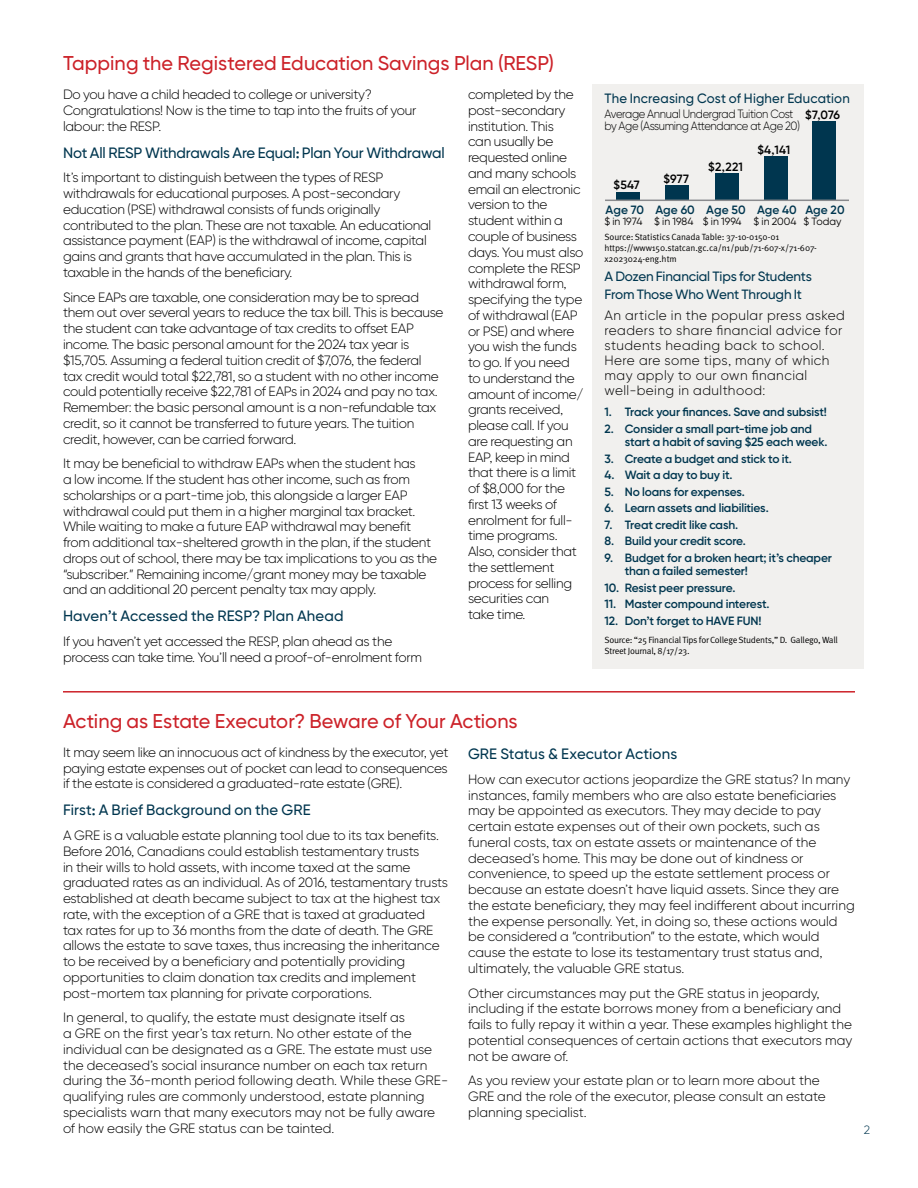
<style>
.page{position:relative;width:918px;height:1188px;background:#fff}
.page>*{position:absolute;margin:0;border:0;box-sizing:border-box;transform-origin:0 0}
.t1{font:500 19.95px "Gilroy BN";color:#cc2229}
.t2{font:500 15px "Gilroy BN";color:#00364f}
.t3{font:300 13.5px/15.8px "Gilroy BN";letter-spacing:-.02em;color:#000}
.t4{font:300 13.5px/15.8px "Gilroy BN";color:#000}
.t5{font:300 13.5px/15px "Gilroy BN";letter-spacing:.03em;color:#000}
.t6{font:500 13.5px/18px "Gilroy BN";letter-spacing:-.01em;color:#00364f}
.t7{font:500 13.5px "Gilroy BN";letter-spacing:.015em;color:#00364f}
.t8{font:600 12px/13.5px "Gilroy BN";letter-spacing:-.015em;color:#00364f}
.t9{font:300 12px/12px "Gilroy BN";letter-spacing:-.03em;color:#000;scale:.93 1}
.t10{font:600 12px "Gilroy BN";letter-spacing:.01em;color:#000}
.t11{font:600 12px "Gilroy BN";letter-spacing:.005em;color:#00364f}
.t12{font:300 12px "Gilroy BN";color:#00364f}
.t13{font:10.5px "Gilroy BN";color:#000}
.t14{font:9px/10.8px "Meta Pro Norm";letter-spacing:-.025em;color:#000}
</style>
<div class="page">
<div style="left:592px;top:84px;width:272px;height:584px;background:#f1f0ee"></div>
<div style="left:665px;top:185px;width:23px;height:14px;background:#00364f"></div>
<div style="left:616px;top:192px;width:23px;height:8px;background:#00364f"></div>
<div style="left:715px;top:173px;width:24px;height:27px;background:#00364f"></div>
<div style="left:764px;top:156px;width:23px;height:44px;background:#00364f"></div>
<div style="left:813px;top:121px;width:23px;height:79px;background:#00364f"></div>
<hr style="left:605px;top:200px;width:244px;height:1px;background:#898a8d">
<hr style="left:63px;top:691px;width:792px;height:2px;background:#cc2229">
<h1 class="t1" style="left:63px;top:51px;width:493px">Tapping the Registered Education Savings Plan (RESP)</h1>
<p class="t3" style="left:63px;top:86px;width:355px">Do you have a child headed to college or university?<br>Congratulations! Now is the time to tap into the fruits of your labour: the RESP.</p>
<p class="t2" style="left:63px;top:143px;width:383px">Not All RESP Withdrawals Are Equal: Plan Your Withdrawal</p>
<p class="t3" style="left:63px;top:170px;width:370px">It’s important to distinguish between the types of RESP withdrawals for educational purposes. A post-secondary education (PSE) withdrawal consists of funds originally contributed to the plan. These are not taxable. An educational assistance payment (EAP) is the withdrawal of income, capital gains and grants that have accumulated in the plan. This is taxable in the hands of the beneficiary.</p>
<p class="t3" style="left:63px;top:289px;width:382px">Since EAPs are taxable, one consideration may be to spread them out over several years to reduce the tax bill. This is because the student can take advantage of tax credits to offset EAP income. The basic personal amount for the 2024 tax year is $15,705. Assuming a federal tuition credit of $7,076, the federal tax credit would total $22,781, so a student with no other income could potentially receive $22,781 of EAPs in 2024 and pay no tax.<br>Remember: the basic personal amount is a non-refundable tax credit, so it cannot be transferred to future years. The tuition credit, however, can be carried forward.</p>
<p class="t3" style="left:63px;top:456px;width:376px">It may be beneficial to withdraw EAPs when the student has<br>a low income. If the student has other income, such as from scholarships or a part-time job, this alongside a larger EAP withdrawal could put them in a higher marginal tax bracket.<br>While waiting to make a future EAP withdrawal may benefit from additional tax-sheltered growth in the plan, if the student drops out of school, there may be tax implications to you as the “subscriber.” Remaining income/grant money may be taxable and an additional 20 percent penalty tax may apply.</p>
<p class="t2" style="left:63px;top:607px;width:282px">Haven’t Accessed the RESP? Plan Ahead</p>
<p class="t3" style="left:63px;top:633px;width:361px">If you haven’t yet accessed the RESP, plan ahead as the process can take time. You’ll need a proof-of-enrolment form</p>
<p class="t3" style="left:468px;top:86px;width:117px">completed by the post-secondary institution. This<br>can usually be requested online and many schools email an electronic version to the student within a couple of business days. You must also complete the RESP withdrawal form, specifying the type of withdrawal (EAP or PSE) and where you wish the funds to go. If you need to understand the amount of income/ grants received, please call. If you are requesting an<br>EAP, keep in mind that there is a limit of $8,000 for the first 13 weeks of enrolment for full&shy;time programs.<br>Also, consider that the settlement process for selling securities can<br>take time.</p>
<p class="t7" style="left:604px;top:90px;width:247px">The Increasing Cost of Higher Education</p>
<p class="t9" style="left:604px;top:108px;width:212px">Average Annual Undergrad Tuition Cost by Age (Assuming Attendance at Age 20)</p>
<p class="t10" style="left:805px;top:107px;width:36px">$7,076</p>
<p class="t10" style="left:614px;top:178px;width:28px">$547</p>
<p class="t10" style="left:663px;top:171px;width:27px">$977</p>
<p class="t10" style="left:708px;top:159px;width:36px">$2,221</p>
<p class="t10" style="left:757px;top:142px;width:34px">$4,141</p>
<p class="t11" style="left:606px;top:202px;width:240px">Age 70 Age 60 Age 50 Age 40 Age 20</p>
<p class="t13" style="left:604px;top:215px;width:239px">$ in 1974 $ in 1984 $ in 1994 $ in 2004 $ Today</p>
<p class="t14" style="left:604px;top:231px;width:214px">Source: Statistics Canada Table: 37-10-0150-01 https://www150.statcan.gc.ca/n1/pub/71-607-x/71-607- x2023024-eng.htm</p>
<p class="t6" style="left:604px;top:267px;width:209px">A Dozen Financial Tips for Students<br>From Those Who Went Through It</p>
<p class="t5" style="left:604px;top:308px;width:242px">An article in the popular press asked readers to share financial advice for students heading back to school.<br>Here are some tips, many of which may apply to our own financial well-being in adulthood:</p>
<p class="t8" style="left:604px;top:405px;width:224px">1. Track your finances. Save and subsist!</p>
<p class="t8" style="left:625px;top:422px;width:204px;text-indent:-20px">2. Consider a small part-time job and start a habit of saving $25 each week.</p>
<p class="t8" style="left:604px;top:452px;width:189px">3. Create a budget and stick to it.</p>
<p class="t8" style="left:604px;top:468px;width:130px">4. Wait a day to buy it.</p>
<p class="t8" style="left:604px;top:485px;width:142px">5. No loans for expenses.</p>
<p class="t8" style="left:604px;top:501px;width:166px">6. Learn assets and liabilities.</p>
<p class="t8" style="left:604px;top:518px;width:135px">7. Treat credit like cash.</p>
<p class="t8" style="left:604px;top:534px;width:143px">8. Build your credit score.</p>
<p class="t8" style="left:625px;top:551px;width:209px;text-indent:-20px">9. Budget for a broken heart; it’s cheaper than a failed semester!</p>
<p class="t8" style="left:604px;top:581px;width:132px">10. Resist peer pressure.</p>
<p class="t8" style="left:604px;top:597px;width:167px">11. Master compound interest.</p>
<p class="t8" style="left:604px;top:614px;width:159px">12. Don’t forget to HAVE FUN!</p>
<p class="t14" style="left:604px;top:634px;width:235px">Source: “25 Financial Tips for College Students,” D. Gallego, Wall<br>Street Journal, 8/17/23.</p>
<h1 class="t1" style="left:63px;top:708px;width:456px">Acting as Estate Executor? Beware of Your Actions</h1>
<p class="t3" style="left:63px;top:744px;width:387px;text-align:justify">It may seem like an innocuous act of kindness by the executor, yet paying estate expenses out of pocket can lead to consequences if the estate is considered a graduated-rate estate (GRE).</p>
<p class="t2" style="left:63px;top:801px;width:249px">First: A Brief Background on the GRE</p>
<p class="t3" style="left:63px;top:827px;width:386px">A GRE is a valuable estate planning tool due to its tax benefits.<br>Before 2016, Canadians could establish testamentary trusts<br>in their wills to hold assets, with income taxed at the same graduated rates as an individual. As of 2016, testamentary trusts established at death became subject to tax at the highest tax rate, with the exception of a GRE that is taxed at graduated tax rates for up to 36 months from the date of death. The GRE allows the estate to save taxes, thus increasing the inheritance to be received by a beneficiary and potentially providing opportunities to claim donation tax credits and implement post-mortem tax planning for private corporations.</p>
<p class="t4" style="left:63px;top:1010px;width:387px">In general, to qualify, the estate must designate itself as<br>a GRE on the first year’s tax return. No other estate of the individual can be designated as a GRE. The estate must use the deceased’s social insurance number on each tax return during the 36-month period following death. While these GRE&shy;qualifying rules are commonly understood, estate planning specialists warn that many executors may not be fully aware of how easily the GRE status can be tainted.</p>
<p class="t2" style="left:468px;top:745px;width:211px">GRE Status &amp; Executor Actions</p>
<p class="t4" style="left:468px;top:771px;width:388px">How can executor actions jeopardize the GRE status? In many instances, family members who are also estate beneficiaries may be appointed as executors. They may decide to pay certain estate expenses out of their own pockets, such as funeral costs, tax on estate assets or maintenance of the deceased’s home. This may be done out of kindness or convenience, to speed up the estate settlement process or because an estate doesn’t have liquid assets. Since they are the estate beneficiary, they may feel indifferent about incurring the expense personally. Yet, in doing so, these actions would be considered a “contribution” to the estate, which would cause the estate to lose its testamentary trust status and, ultimately, the valuable GRE status.</p>
<p class="t4" style="left:468px;top:985px;width:386px">Other circumstances may put the GRE status in jeopardy, including if the estate borrows money from a beneficiary and fails to fully repay it within a year. These examples highlight the potential consequences of certain actions that executors may not be aware of.</p>
<p class="t4" style="left:468px;top:1073px;width:359px">As you review your estate plan or to learn more about the<br>GRE and the role of the executor, please consult an estate planning specialist.</p>
<p class="t12" style="left:864px;top:1122px;width:8px">2</p>
</div>
